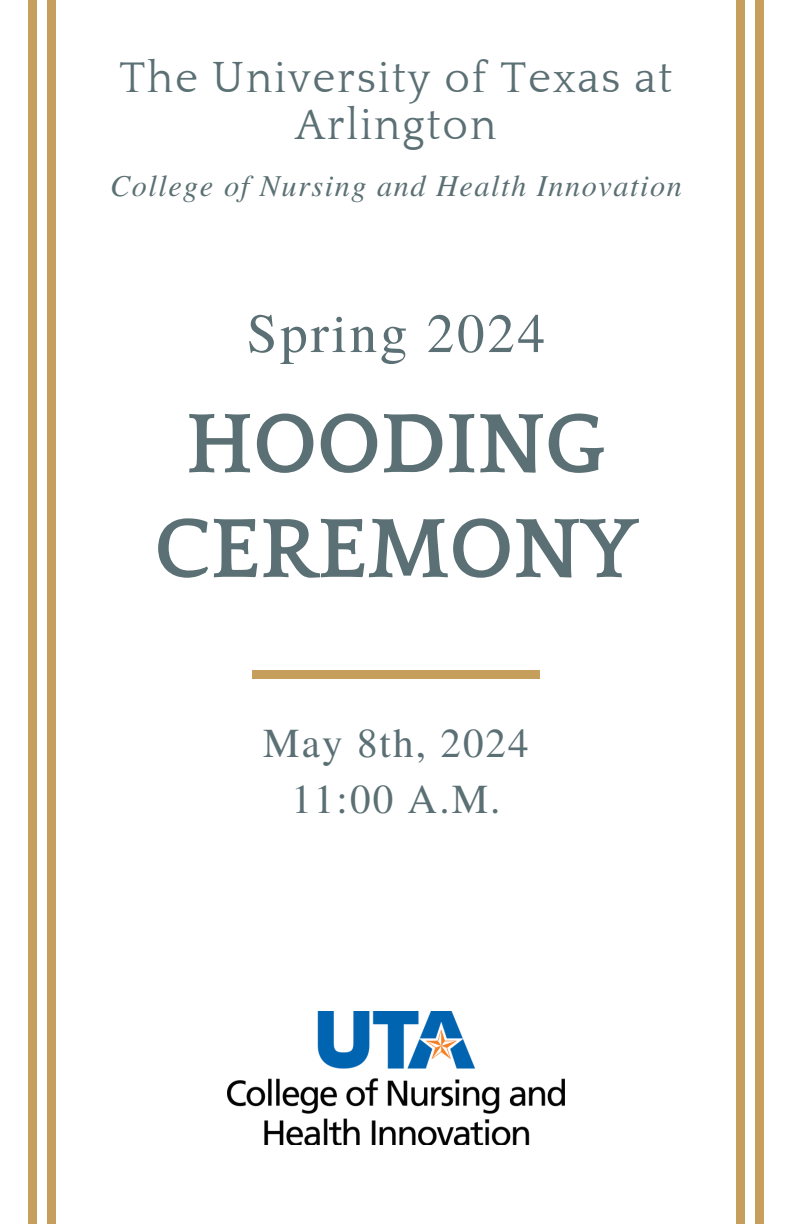
<style>
.page{position:relative;width:792px;height:1224px;background:#fff}
.page>*{position:absolute;margin:0;border:0;box-sizing:border-box;transform-origin:0 0}
.t1{font:700 87.8px/104.8px "Quattrocento";letter-spacing:-.01em;color:#5b7074;text-align:center}
.t2{font:55px "Te X Gyre Termes";letter-spacing:.05em;color:#5b7074}
.t3{font:43.8px/46.4px "Quattrocento";letter-spacing:.04em;color:#5b7074;text-align:center}
.t4{font:41.2px/55.4px "Te X Gyre Termes";letter-spacing:.05em;color:#5b7074;text-align:center}
.t5{font:italic 30.4px "Te X Gyre Termes";letter-spacing:.05em;color:#5b7074}
</style>
<div class="page">
<div style="left:252px;top:670px;width:288px;height:9px;background:#c69f5c"></div>
<div style="left:47px;top:0;width:9px;height:1224px;background:#c69f5c"></div>
<div style="left:28px;top:0;width:9px;height:1224px;background:#c69f5c"></div>
<div style="left:755px;top:0;width:9px;height:1224px;background:#c69f5c"></div>
<div style="left:736px;top:0;width:9px;height:1224px;background:#c69f5c"></div>
<img style="left:228px;top:1011px;width:337px;height:134px">
<h1 class="t3" style="left:120px;top:56px;width:554px">The University of Texas at<br>Arlington</h1>
<h3 class="t5" style="left:110px;top:164px;width:573px">College of Nursing and Health Innovation</h3>
<p class="t2" style="left:247px;top:294px;width:300px">Spring 2024</p>
<h2 class="t1" style="left:154px;top:394px;width:485px">HOODING<br>CEREMONY</h2>
<p class="t4" style="left:263px;top:714px;width:267px">May 8th, 2024<br>11:00 A.M.</p>
</div>
